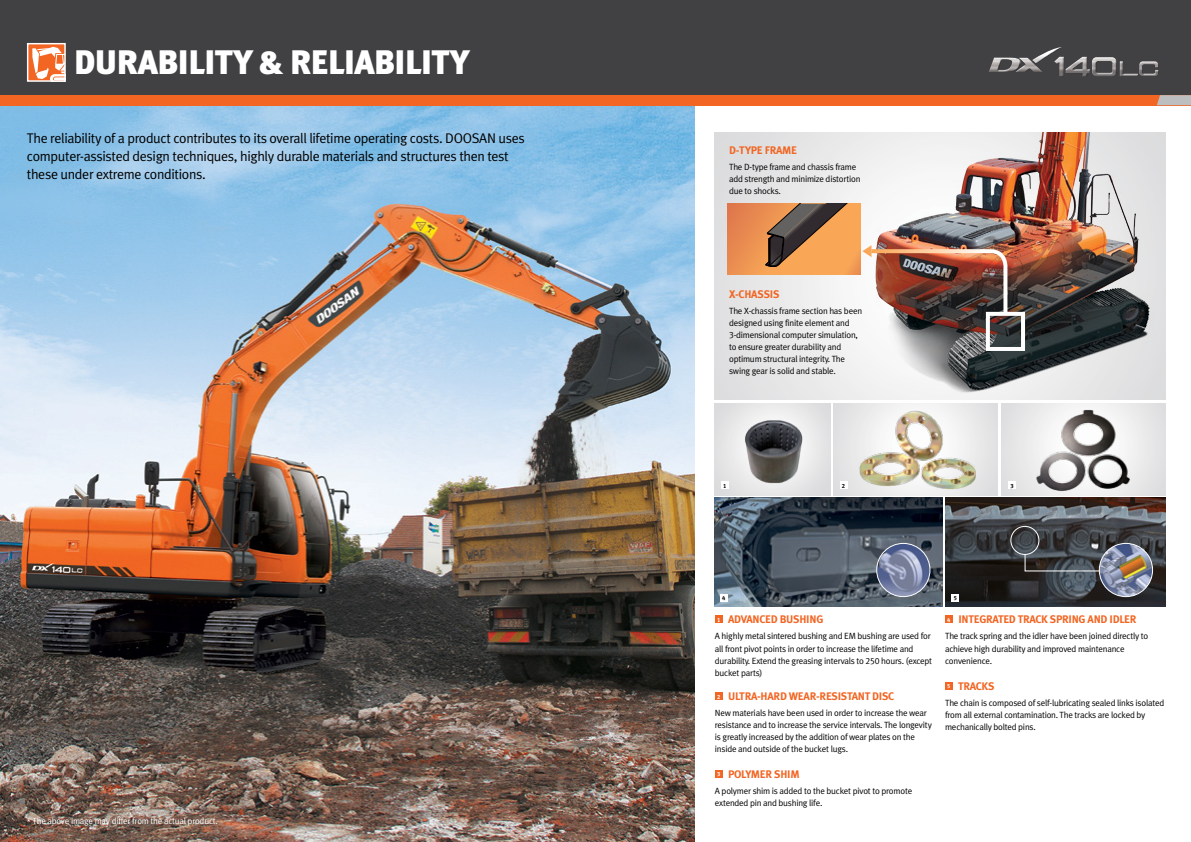
<style>
.page{position:relative;width:1191px;height:842px;background:#fff}
.page>*{position:absolute;margin:0;border:0;box-sizing:border-box;transform-origin:0 0}
.Head-1{font:900 34px "Meta Plus Lining";letter-spacing:-.025em;color:#fff}
._00본문{font:14px/18px "Meta Plus Lining Normal";letter-spacing:-.025em;color:#000}
._00본문-2{font:700 11px "Meta Plus Lining";letter-spacing:-.025em;color:#f26522}
._00본문-3{font:9px/12px "Meta Plus Lining Normal";letter-spacing:-.025em;color:#000}
._00본문-4{font:9px "Meta Plus Lining Normal";letter-spacing:-.025em;color:#fff}
._00본문-5{font:700 6px "Meta Plus Lining";color:#000}
._00본문-6{font:700 6px "Meta Plus Lining";color:#fff}
</style>
<div class="page">
<img style="left:0;top:0;width:1191px;height:842px">
<p class="Head-1" style="left:74px;top:43px;width:397px">DURABILITY &amp; RELIABILITY</p>
<p class="_00본문" style="left:27px;top:129px;width:499px">The reliability of a product contributes to its overall lifetime operating costs. DOOSAN uses computer-assisted design techniques, highly durable materials and structures then test these under extreme conditions.</p>
<p class="_00본문-4" style="left:27px;top:816px;width:192px">* The above image may differ from the actual product.</p>
<p class="_00본문-2" style="left:729px;top:144px;width:69px">D-TYPE FRAME</p>
<p class="_00본문-3" style="left:729px;top:161px;width:133px">The D-type frame and chassis frame add strength and minimize distortion due to shocks.</p>
<p class="_00본문-2" style="left:729px;top:287px;width:52px">X-CHASSIS</p>
<p class="_00본문-3" style="left:729px;top:304px;width:134px">The X-chassis frame section has been designed using finite element and 3-dimensional computer simulation, to ensure greater durability and optimum structural integrity. The swing gear is solid and stable.</p>
<p class="_00본문-5" style="left:723px;top:482px;width:5px">1</p>
<p class="_00본문-5" style="left:842px;top:482px;width:5px">2</p>
<p class="_00본문-5" style="left:1010px;top:482px;width:5px">3</p>
<p class="_00본문-5" style="left:722px;top:595px;width:5px">4</p>
<p class="_00본문-5" style="left:953px;top:595px;width:5px">5</p>
<p class="_00본문-2" style="left:728px;top:613px;width:97px">ADVANCED BUSHING</p>
<p class="_00본문-3" style="left:715px;top:630px;width:219px">A highly metal sintered bushing and EM bushing are used for all front pivot points in order to increase the lifetime and durability. Extend the greasing intervals to 250 hours. (except bucket parts)</p>
<p class="_00본문-6" style="left:717px;top:616px;width:5px">1</p>
<p class="_00본문-2" style="left:958px;top:613px;width:180px">INTEGRATED TRACK SPRING AND IDLER</p>
<p class="_00본문-3" style="left:945px;top:630px;width:205px">The track spring and the idler have been joined directly to achieve high durability and improved maintenance convenience.</p>
<p class="_00본문-6" style="left:947px;top:616px;width:5px">4</p>
<p class="_00본문-2" style="left:728px;top:690px;width:168px">ULTRA-HARD WEAR-RESISTANT DISC</p>
<p class="_00본문-3" style="left:715px;top:707px;width:218px">New materials have been used in order to increase the wear resistance and to increase the service intervals. The longevity is greatly increased by the addition of wear plates on the inside and outside of the bucket lugs.</p>
<p class="_00본문-6" style="left:717px;top:693px;width:5px">2</p>
<p class="_00본문-2" style="left:728px;top:767px;width:73px">POLYMER SHIM</p>
<p class="_00본문-3" style="left:715px;top:784px;width:199px">A polymer shim is added to the bucket pivot to promote extended pin and bushing life.</p>
<p class="_00본문-6" style="left:717px;top:770px;width:5px">3</p>
<p class="_00본문-2" style="left:958px;top:680px;width:38px">TRACKS</p>
<p class="_00본문-3" style="left:945px;top:697px;width:221px">The chain is composed of self-lubricating sealed links isolated from all external contamination. The tracks are locked by mechanically bolted pins.</p>
<p class="_00본문-6" style="left:947px;top:682px;width:5px">5</p>
</div>
